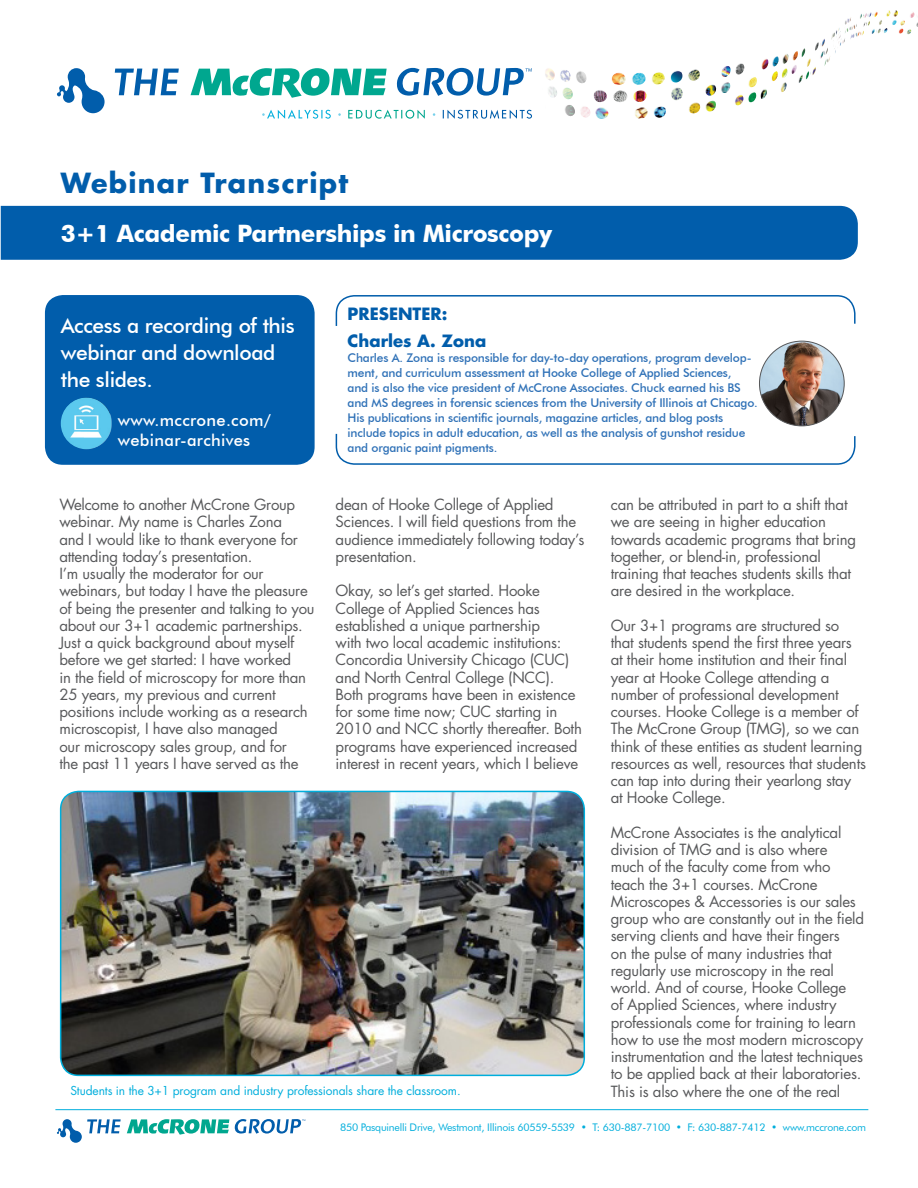
<style>
.page{position:relative;width:918px;height:1188px;background:#fff}
.page>*{position:absolute;margin:0;border:0;box-sizing:border-box;transform-origin:0 0}
.t1{font:700 27px "Futura Std";letter-spacing:.045em;color:#015dab}
.t2{font:700 24px "Futura BT";letter-spacing:-.015em;color:#fff}
.t3{font:500 21px/27px "Futura BT";letter-spacing:-.02em;color:#fff}
.t4{font:500 16.5px/19.5px "Futura BT";letter-spacing:.02em;color:#fff}
.t5{font:700 16.5px "Futura Std";color:#015dab}
.Text_No_Indent_10pt{font:15px/17.2px "Futura Std";letter-spacing:-.015em;color:#57585a}
.t6{font:500 12px/15px "Futura BT";letter-spacing:-.015em;color:#2f71b7}
.t7{font:12px "Futura Std";letter-spacing:-.01em;color:#00aedc}
.t8{font:10.5px "Futura BT";letter-spacing:-.02em;color:#00aedc}
</style>
<div class="page">
<div style="left:45px;top:295px;width:270px;height:170px;background:#015dab;border-radius:18px"></div>
<svg style="left:191px;top:68px;width:196px;height:30px"></svg>
<svg style="left:57px;top:68px;width:48px;height:45px"></svg>
<svg style="left:115px;top:69px;width:64px;height:26px"></svg>
<svg style="left:396px;top:68px;width:136px;height:28px"></svg>
<img style="left:845px;top:10px;width:73px;height:16px">
<div style="left:1px;top:206px;width:857px;height:54px;background:#015dab"></div>
<svg style="left:335px;top:433px;width:521px;height:32px"></svg>
<svg style="left:443px;top:110px;width:89px;height:9px"></svg>
<svg style="left:348px;top:110px;width:77px;height:9px"></svg>
<svg style="left:262px;top:110px;width:69px;height:9px"></svg>
<img style="left:61px;top:398px;width:51px;height:51px">
<hr style="left:55px;top:1109px;width:813px;height:1px;background:#00aedc">
<svg style="left:57px;top:1119px;width:64px;height:24px"></svg>
<svg style="left:127px;top:1119px;width:178px;height:16px"></svg>
<svg style="left:335px;top:295px;width:521px;height:31px"></svg>
<img style="left:61px;top:791px;width:523px;height:284px">
<div style="left:60px;top:791px;width:525px;height:285px;border:2px solid #00aedc;border-radius:18px"></div>
<img style="left:759px;top:341px;width:85px;height:85px;border-radius:42px">
<p class="t1" style="left:61px;top:165px;width:289px">Webinar Transcript</p>
<p class="t2" style="left:61px;top:219px;width:493px">3+1 Academic Partnerships in Microscopy</p>
<p class="t3" style="left:61px;top:312px;width:235px">Access a recording of this webinar and download the slides.</p>
<p class="t4" style="left:118px;top:410px;width:155px">www.mccrone.com/ webinar-archives</p>
<p class="t5" style="left:348px;top:302px;width:101px">PRESENTER:</p>
<p class="t5" style="left:348px;top:329px;width:140px">Charles A. Zona</p>
<p class="t6" style="left:348px;top:350px;width:412px">Charles A. Zona is responsible for day-to-day operations, program develop&shy;ment, and curriculum assessment at Hooke College of Applied Sciences,<br>and is also the vice president of McCrone Associates. Chuck earned his BS and MS degrees in forensic sciences from the University of Illinois at Chicago.<br>His publications in scientific journals, magazine articles, and blog posts include topics in adult education, as well as the analysis of gunshot residue and organic paint pigments.</p>
<p class="Text_No_Indent_10pt" style="left:336px;top:496px;width:250px">dean of Hooke College of Applied<br>Sciences. I will field questions from the audience immediately following today’s presentation.</p>
<p class="Text_No_Indent_10pt" style="left:336px;top:582px;width:248px">Okay, so let’s get started. Hooke College of Applied Sciences has established a unique partnership<br>with two local academic institutions:<br>Concordia University Chicago (CUC) and North Central College (NCC).<br>Both programs have been in existence for some time now; CUC starting in 2010 and NCC shortly thereafter. Both programs have experienced increased interest in recent years, which I believe</p>
<p class="Text_No_Indent_10pt" style="left:611px;top:496px;width:247px">can be attributed in part to a shift that we are seeing in higher education towards academic programs that bring together, or blend-in, professional training that teaches students skills that are desired in the workplace.</p>
<p class="Text_No_Indent_10pt" style="left:611px;top:617px;width:257px">Our 3+1 programs are structured so that students spend the first three years at their home institution and their final year at Hooke College attending a number of professional development courses. Hooke College is a member of The McCrone Group (TMG), so we can think of these entities as student learning resources as well, resources that students can tap into during their yearlong stay at Hooke College.</p>
<p class="Text_No_Indent_10pt" style="left:611px;top:824px;width:255px">McCrone Associates is the analytical division of TMG and is also where much of the faculty come from who teach the 3+1 courses. McCrone Microscopes &amp; Accessories is our sales group who are constantly out in the field serving clients and have their fingers<br>on the pulse of many industries that regularly use microscopy in the real world. And of course, Hooke College<br>of Applied Sciences, where industry professionals come for training to learn how to use the most modern microscopy instrumentation and the latest techniques to be applied back at their laboratories.<br>This is also where the one of the real</p>
<p class="t8" style="left:340px;top:1121px;width:528px">850 Pasquinelli Drive, Westmont, Illinois 60559-5539 • T: 630-887-7100 • F: 630-887-7412 • www.mccrone.com</p>
<p class="Text_No_Indent_10pt" style="left:59px;top:496px;width:240px">Welcome to another McCrone Group webinar. My name is Charles Zona and I would like to thank everyone for attending today’s presentation.</p>
<p class="Text_No_Indent_10pt" style="left:59px;top:565px;width:257px">I’m usually the moderator for our webinars, but today I have the pleasure of being the presenter and talking to you about our 3+1 academic partnerships.<br>Just a quick background about myself before we get started: I have worked<br>in the field of microscopy for more than 25 years, my previous and current positions include working as a research microscopist, I have also managed<br>our microscopy sales group, and for<br>the past 11 years I have served as the</p>
<p class="t7" style="left:70px;top:1083px;width:392px">Students in the 3+1 program and industry professionals share the classroom.</p>
</div>
